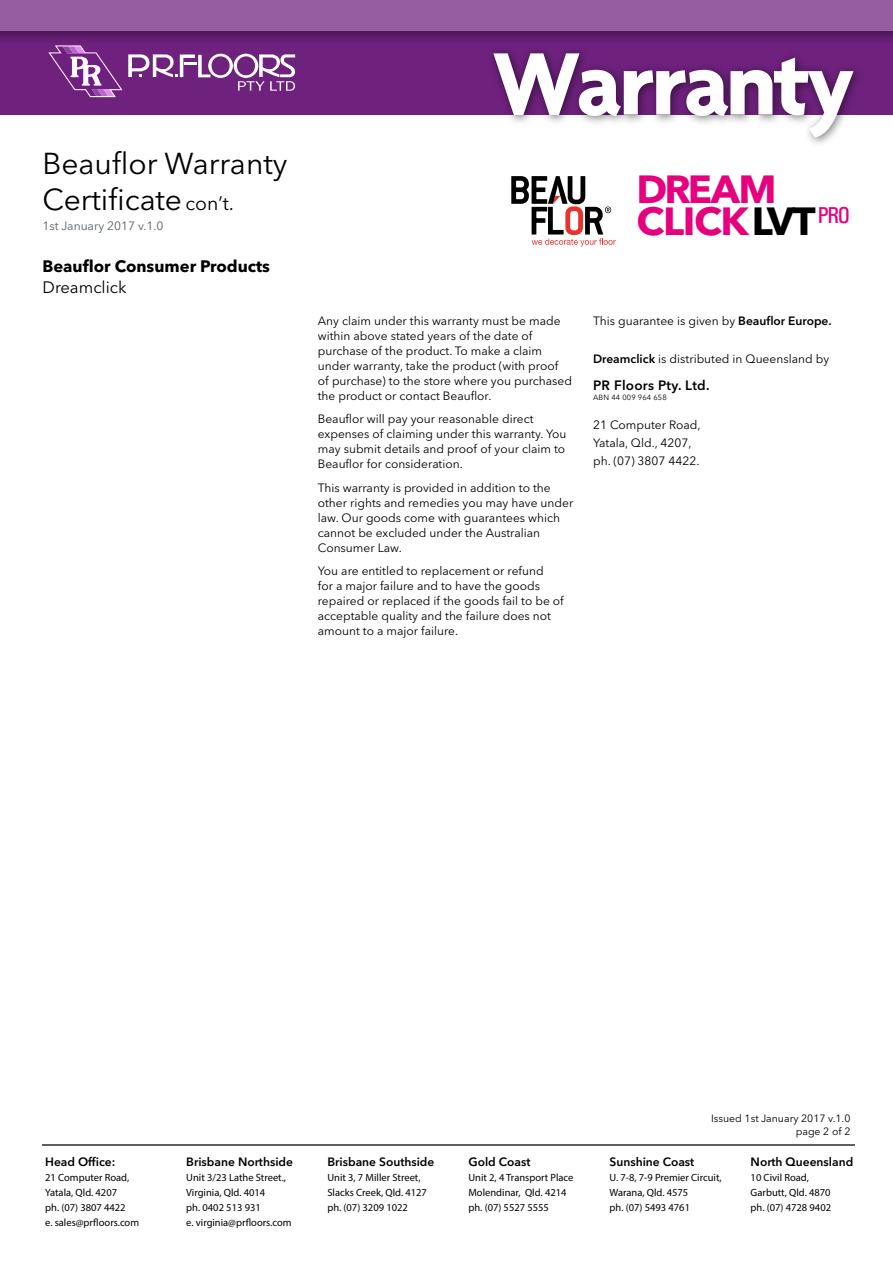
<style>
.page{position:relative;width:893px;height:1263px;background:#fff}
.page>*{position:absolute;margin:0;border:0;box-sizing:border-box;transform-origin:0 0}
.t1{font:700 96px "Agenda";letter-spacing:-.04em;color:#fff}
.t2{font:700 39px "Avenir Next LT Pro";letter-spacing:-.035em;color:#e6007d}
.t3{font:30px/36px "Avenir Next LT Pro";color:#000}
.t4{font:700 16.5px "Avenir Next LT Pro";color:#000}
.t5{font:16.5px "Avenir Next LT Pro";color:#000}
.t6{font:600 13.5px "Avenir Next LT Pro";letter-spacing:.02em;color:#000}
.t7{font:12px/15px "Avenir Next LT Pro";color:#000}
.t8{font:600 12px "Avenir Next LT Pro";color:#000}
.t9{font:12px "Avenir Next LT Pro";color:#566068}
.t10{font:10.5px/15px "Myriad Pro";color:#000}
.t11{font:10.5px/12.6px "Avenir Next LT Pro";color:#000;text-align:right}
.t12{font:7.5px "Avenir Next LT Pro";letter-spacing:.02em;color:#000}
.s1{font-size:19.5px}
.s2{color:#000}
.s3{font-weight:600}
</style>
<div class="page">
<div style="left:0;top:15px;width:893px;height:100px;background:#6e217d"></div>
<hr style="left:42px;top:1145px;width:812px;height:1px;background:#000">
<div style="left:487px;top:46px;width:376px;height:102px;background:#000;opacity:.51"></div>
<div style="left:0;top:0;width:893px;height:46px;background:#000;opacity:.3"></div>
<div style="left:0;top:0;width:893px;height:31px;background:#945ea0"></div>
<svg style="left:48px;top:45px;width:74px;height:52px"></svg>
<svg style="left:128px;top:54px;width:167px;height:37px"></svg>
<svg style="left:511px;top:176px;width:105px;height:71px"></svg>
<h3 class="t3" style="left:43px;top:145px;width:247px">Beauflor Warranty<br>Certificate <span class="s1">con’t.</span></h3>
<p class="t9" style="left:43px;top:219px;width:122px">1st January 2017 v.1.0</p>
<h3 class="t4" style="left:43px;top:256px;width:229px">Beauflor Consumer Products</h3>
<h3 class="t5" style="left:43px;top:277px;width:86px">Dreamclick</h3>
<h1 class="t1" style="left:493px;top:25px;width:363px">Warranty</h1>
<h2 class="t2" style="left:637px;top:166px;width:142px">DREAM</h2>
<h2 class="t2" style="left:637px;top:197px;width:215px">CLICK<span class="s2">LVT</span> <sup>PRO</sup></h2>
<p class="t7" style="left:318px;top:313px;width:256px">Any claim under this warranty must be made within above stated years of the date of purchase of the product. To make a claim under warranty, take the product (with proof of purchase) to the store where you purchased the product or contact Beauflor.</p>
<p class="t7" style="left:318px;top:412px;width:250px">Beauflor will pay your reasonable direct expenses of claiming under this warranty. You may submit details and proof of your claim to Beauflor for consideration.</p>
<p class="t7" style="left:318px;top:480px;width:257px">This warranty is provided in addition to the other rights and remedies you may have under law. Our goods come with guarantees which cannot be excluded under the Australian Consumer Law.</p>
<p class="t7" style="left:318px;top:564px;width:247px">You are entitled to replacement or refund<br>for a major failure and to have the goods repaired or replaced if the goods fail to be of acceptable quality and the failure does not amount to a major failure.</p>
<p class="t7" style="left:593px;top:313px;width:240px">This guarantee is given by <span class="s3">Beauflor Europe.</span></p>
<p class="t7" style="left:593px;top:352px;width:238px"><span class="s3">Dreamclick</span> is distributed in Queensland by</p>
<p class="t6" style="left:593px;top:377px;width:118px">PR Floors Pty. Ltd.</p>
<p class="t12" style="left:593px;top:393px;width:75px">ABN 44 009 964 658</p>
<p class="t7" style="left:593px;top:416px;width:109px;line-height:18px">21 Computer Road,<br>Yatala, Qld., 4207, ph. (07) 3807 4422.</p>
<p class="t8" style="left:45px;top:1155px;width:72px">Head Office:</p>
<p class="t10" style="left:45px;top:1170px;width:95px">21 Computer Road,<br>Yatala, Qld. 4207<br>ph. (07) 3807 4422<br>e. sales@prfloors.com</p>
<p class="t8" style="left:186px;top:1155px;width:108px">Brisbane Northside</p>
<p class="t10" style="left:186px;top:1170px;width:107px">Unit 3/23 Lathe Street.,<br>Virginia, Qld. 4014<br>ph. 0402 513 931<br>e. virginia@prfloors.com</p>
<p class="t8" style="left:327px;top:1155px;width:109px">Brisbane Southside</p>
<p class="t10" style="left:327px;top:1170px;width:101px">Unit 3, 7 Miller Street,<br>Slacks Creek, Qld. 4127 ph. (07) 3209 1022</p>
<p class="t8" style="left:468px;top:1155px;width:63px">Gold Coast</p>
<p class="t10" style="left:468px;top:1170px;width:107px">Unit 2, 4 Transport Place<br>Molendinar, Qld. 4214 ph. (07) 5527 5555</p>
<p class="t11" style="left:711px;top:1112px;width:141px">Issued 1st January 2017 v.1.0 page 2 of 2</p>
<p class="t8" style="left:610px;top:1155px;width:86px">Sunshine Coast</p>
<p class="t10" style="left:610px;top:1170px;width:114px">U. 7-8, 7-9 Premier Circuit,<br>Warana, Qld. 4575<br>ph. (07) 5493 4761</p>
<p class="t8" style="left:751px;top:1155px;width:104px">North Queensland</p>
<p class="t10" style="left:751px;top:1170px;width:82px">10 Civil Road,<br>Garbutt, Qld. 4870 ph. (07) 4728 9402</p>
</div>
